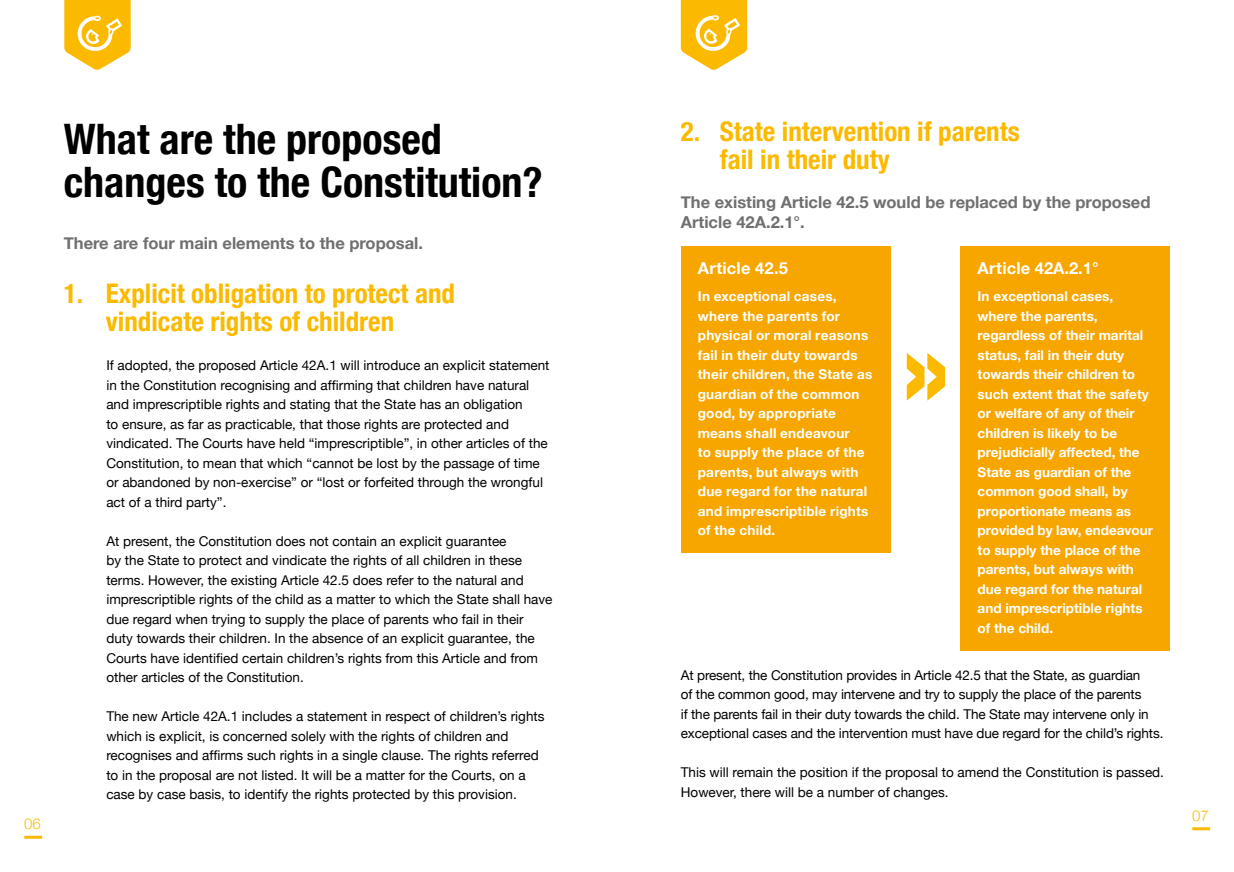
<style>
.page{position:relative;width:1234px;height:872px;background:#fff}
.page>*{position:absolute;margin:0;border:0;box-sizing:border-box;transform-origin:0 0}
.t1{font:700 condensed 118.8px "Helvetica Neue";color:#fbba00}
.t2{font:700 condensed 42px/43.5px "Helvetica Neue";color:#000}
.t3{font:700 condensed 27px/28.5px "Helvetica Neue";color:#fbba00}
.t4{font:700 16.5px/19.5px "Helvetica Neue";color:#706f6f}
.t5{font:700 16.5px "Helvetica Neue";letter-spacing:.01em;color:#fff}
.t6{font:300 15px "Helvetica Neue";color:#fbba00}
.t7{font:13.5px/19.5px "Helvetica Neue";color:#000}
.t8{font:700 13.5px/19.5px "Helvetica Neue";color:#fff}
.t9{font:700 13.5px/19.5px "Helvetica Neue";letter-spacing:.02em;color:#fff}
</style>
<div class="page">
<svg style="left:64px;top:0;width:67px;height:70px"></svg>
<img style="left:74px;top:16px;width:49px;height:35px">
<hr style="left:24px;top:835px;width:18px;height:3px;background:#fbba00">
<hr style="left:1191px;top:827px;width:18px;height:3px;background:#fbba00">
<div style="left:960px;top:246px;width:209px;height:405px;background:#f7a600"></div>
<div style="left:680px;top:246px;width:210px;height:307px;background:#f7a600"></div>
<svg style="left:680px;top:0;width:67px;height:70px"></svg>
<img style="left:692px;top:15px;width:48px;height:36px">
<p class="t6" style="left:24px;top:815px;width:18px">06</p>
<h2 class="t2" style="left:64px;top:116px;width:480px">What are the proposed changes to the Constitution?</h2>
<p class="t4" style="left:64px;top:233px;width:360px">There are four main elements to the proposal.</p>
<h3 class="t3" style="left:106px;top:278px;width:351px;text-indent:-42px">1. Explicit obligation to protect and vindicate rights of children</h3>
<p class="t7" style="left:106px;top:355px;width:444px">If adopted, the proposed Article 42A.1 will introduce an explicit statement in the Constitution recognising and affirming that children have natural and imprescriptible rights and stating that the State has an obligation<br>to ensure, as far as practicable, that those rights are protected and vindicated. The Courts have held “imprescriptible”, in other articles of the Constitution, to mean that which “cannot be lost by the passage of time or abandoned by non-exercise” or “lost or forfeited through the wrongful act of a third party”.</p>
<p class="t7" style="left:106px;top:531px;width:447px">At present, the Constitution does not contain an explicit guarantee<br>by the State to protect and vindicate the rights of all children in these terms. However, the existing Article 42.5 does refer to the natural and imprescriptible rights of the child as a matter to which the State shall have due regard when trying to supply the place of parents who fail in their duty towards their children. In the absence of an explicit guarantee, the Courts have identified certain children’s rights from this Article and from other articles of the Constitution.</p>
<p class="t7" style="left:106px;top:706px;width:439px">The new Article 42A.1 includes a statement in respect of children’s rights which is explicit, is concerned solely with the rights of children and recognises and affirms such rights in a single clause. The rights referred to in the proposal are not listed. It will be a matter for the Courts, on a case by case basis, to identify the rights protected by this provision.</p>
<h3 class="t3" style="left:719px;top:117px;width:301px;text-indent:-39px">2. State intervention if parents fail in their duty</h3>
<p class="t4" style="left:680px;top:192px;width:471px">The existing Article 42.5 would be replaced by the proposed<br>Article 42A.2.1°.</p>
<p class="t5" style="left:697px;top:258px;width:92px">Article 42.5</p>
<p class="t9" style="left:697px;top:286px;width:176px">In exceptional cases, where the parents for physical or moral reasons fail in their duty towards their children, the State as guardian of the common good, by appropriate means shall endeavour<br>to supply the place of the parents, but always with due regard for the natural and imprescriptible rights of the child.</p>
<h1 class="t1" style="left:900px;top:297px;width:52px">»</h1>
<p class="t5" style="left:977px;top:258px;width:122px">Article 42A.2.1°</p>
<p class="t8" style="left:977px;top:286px;width:177px">In exceptional cases, where the parents, regardless of their marital status, fail in their duty towards their children to such extent that the safety or welfare of any of their children is likely to be prejudicially affected, the<br>State as guardian of the common good shall, by proportionate means as provided by law, endeavour to supply the place of the parents, but always with due regard for the natural and imprescriptible rights of the child.</p>
<p class="t7" style="left:680px;top:665px;width:484px">At present, the Constitution provides in Article 42.5 that the State, as guardian<br>of the common good, may intervene and try to supply the place of the parents<br>if the parents fail in their duty towards the child. The State may intervene only in exceptional cases and the intervention must have due regard for the child’s rights.</p>
<p class="t7" style="left:680px;top:762px;width:484px">This will remain the position if the proposal to amend the Constitution is passed.<br>However, there will be a number of changes.</p>
<p class="t6" style="left:1191px;top:806px;width:18px">07</p>
</div>
